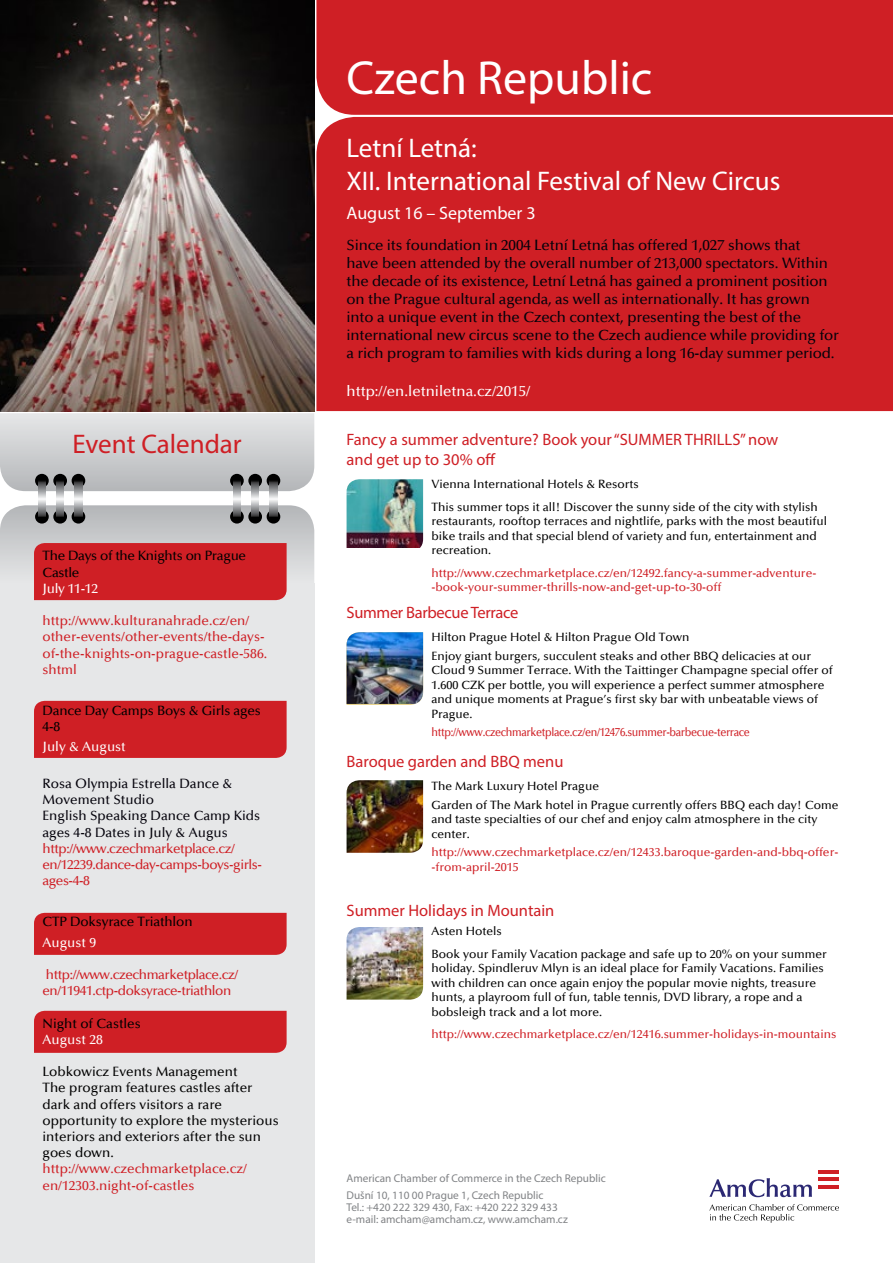
<style>
.page{position:relative;width:893px;height:1263px;background:#fff}
.page>*{position:absolute;margin:0;border:0;box-sizing:border-box;transform-origin:0 0}
.t1{font:48px "Myriad Pro";color:#fff}
.t2{font:27px/32.4px "Myriad Pro";color:#fff}
.t3{font:27px "Myriad Pro";color:#cf1f25}
.t4{font:18px "Myriad Pro";color:#fff}
.t5{font:16.5px/19.8px "Myriad Pro";color:#cf1f25}
.t6{font:16.5px "Myriad Pro";letter-spacing:-.02em;color:#cf1f25}
.t7{font:500 15px/18px "Optima";letter-spacing:-.01em;color:#04020b}
.t8{font:500 15px "Optima";color:#fff}
.t9{font:500 13.5px/16.2px "Optima";color:#000}
.t10{font:500 13.5px/16.2px "Optima";color:#cf1f25}
.t11{font:500 13.5px/16.2px "Optima";letter-spacing:-.03em;color:#cf1f25}
.t12{font:500 13.5px/16.2px "Optima";color:#04020b}
.t13{font:500 13.5px "Optima";color:#fff}
.t14{font:500 13.5px/16.2px "Optima";letter-spacing:-.02em;color:#000}
.t15{font:500 12px/14.4px "Optima";color:#000}
.t16{font:500 12px/14.4px "Optima";color:#cf1f25}
.t17{font:500 12px "Optima";letter-spacing:-.03em;color:#cf1f25;scale:.9 1}
.t18{font:11.25px/16.2px "Myriad Pro";color:#808285}
</style>
<div class="page">
<svg style="left:0;top:413px;width:314px;height:78px;background:#ced0d1"></svg>
<div style="left:0;top:583px;width:314px;height:680px;background:#e6e7e8"></div>
<svg style="left:0;top:505px;width:314px;height:95px;background:#cb7478"></svg>
<div style="left:34px;top:701px;width:253px;height:57px;background:#cf1f25"></div>
<div style="left:34px;top:913px;width:253px;height:42px;background:#cf1f25"></div>
<div style="left:316px;top:0;width:577px;height:115px;background:#cf1f25"></div>
<div style="left:34px;top:1011px;width:253px;height:42px;background:#cf1f25"></div>
<img style="left:347px;top:479px;width:76px;height:69px">
<img style="left:347px;top:780px;width:76px;height:73px">
<img style="left:347px;top:927px;width:76px;height:72px">
<img style="left:347px;top:632px;width:76px;height:72px">
<img style="left:0;top:0;width:314px;height:411px">
<div style="left:316px;top:117px;width:577px;height:294px;background:#cf1f25"></div>
<div style="left:347px;top:57px;width:350px;height:52px;background:#cf1f25"></div>
<div style="left:35px;top:474px;width:14px;height:13px;background:#000;border-radius:50%"></div>
<div style="left:35px;top:510px;width:14px;height:14px;background:#000;border-radius:50%"></div>
<svg style="left:38px;top:481px;width:8px;height:36px"></svg>
<div style="left:53px;top:474px;width:14px;height:13px;background:#000;border-radius:50%"></div>
<div style="left:53px;top:510px;width:14px;height:14px;background:#000;border-radius:50%"></div>
<svg style="left:56px;top:481px;width:8px;height:36px"></svg>
<svg style="left:72px;top:474px;width:13px;height:13px"></svg>
<svg style="left:72px;top:510px;width:13px;height:14px"></svg>
<svg style="left:75px;top:481px;width:7px;height:36px"></svg>
<div style="left:230px;top:474px;width:14px;height:13px;background:#000;border-radius:50%"></div>
<div style="left:230px;top:510px;width:14px;height:14px;background:#000;border-radius:50%"></div>
<svg style="left:233px;top:481px;width:8px;height:36px"></svg>
<div style="left:248px;top:474px;width:14px;height:13px;background:#000;border-radius:50%"></div>
<div style="left:248px;top:510px;width:14px;height:14px;background:#000;border-radius:50%"></div>
<svg style="left:251px;top:481px;width:8px;height:36px"></svg>
<svg style="left:267px;top:474px;width:13px;height:13px"></svg>
<svg style="left:267px;top:510px;width:13px;height:14px"></svg>
<svg style="left:270px;top:481px;width:7px;height:36px"></svg>
<svg style="left:709px;top:1178px;width:103px;height:19px"></svg>
<svg style="left:709px;top:1204px;width:130px;height:19px"></svg>
<hr style="left:818px;top:1170px;width:21px;height:3px;background:#cf1f25">
<hr style="left:818px;top:1177px;width:21px;height:4px;background:#cf1f25">
<hr style="left:818px;top:1185px;width:21px;height:3px;background:#cf1f25">
<h1 class="t1" style="left:347px;top:48px;width:307px">Czech Republic</h1>
<h2 class="t2" style="left:347px;top:132px;width:435px">Letní Letná:<br>XII. International Festival of New Circus</h2>
<h3 class="t4" style="left:347px;top:202px;width:191px">August 16 – September 3</h3>
<p class="t7" style="left:347px;top:236px;width:494px">Since its foundation in 2004 Letní Letná has offered 1,027 shows that<br>have been attended by the overall number of 213,000 spectators. Within the decade of its existence, Letní Letná has gained a prominent position on the Prague cultural agenda, as well as internationally. It has grown into a unique event in the Czech context, presenting the best of the international new circus scene to the Czech audience while providing for a rich program to families with kids during a long 16-day summer period.</p>
<p class="t8" style="left:347px;top:383px;width:185px">http://en.letniletna.cz/2015/</p>
<h2 class="t3" style="left:72px;top:427px;width:171px">Event Calendar</h2>
<h3 class="t5" style="left:347px;top:429px;width:433px">Fancy a summer adventure? Book your “SUMMER THRILLS” now and get up to 30% off</h3>
<p class="t15" style="left:432px;top:473px;width:388px;line-height:23px">Vienna International Hotels &amp; Resorts<br>This summer tops it all! Discover the sunny side of the city with stylish</p>
<p class="t15" style="left:432px;top:514px;width:397px">restaurants, rooftop terraces and nightlife, parks with the most beautiful bike trails and that special blend of variety and fun, entertainment and recreation.</p>
<p class="t16" style="left:432px;top:566px;width:386px">http://www.czechmarketplace.cz/en/12492.fancy-a-summer-adventure--book-your-summer-thrills-now-and-get-up-to-30-off</p>
<p class="t14" style="left:43px;top:548px;width:205px">The Days of the Knights on Prague<br>Castle</p>
<p class="t13" style="left:43px;top:581px;width:57px">July 11-12</p>
<p class="t10" style="left:43px;top:613px;width:226px">http://www.kulturanahrade.cz/en/ other-events/other-events/the-days&shy;of-the-knights-on-prague-castle-586. shtml</p>
<p class="t9" style="left:43px;top:702px;width:220px">Dance Day Camps Boys &amp; Girls ages<br>4-8</p>
<p class="t13" style="left:43px;top:739px;width:85px">July &amp; August</p>
<p class="t12" style="left:43px;top:776px;width:219px">Rosa Olympia Estrella Dance &amp;<br>Movement Studio<br>English Speaking Dance Camp Kids ages 4-8 Dates in July &amp; Augus</p>
<p class="t11" style="left:43px;top:840px;width:221px">http://www.czechmarketplace.cz/ en/12239.dance-day-camps-boys-girls&shy;ages-4-8</p>
<p class="t9" style="left:43px;top:914px;width:152px">CTP Doksyrace Triathlon</p>
<p class="t13" style="left:43px;top:934px;width:55px">August 9</p>
<p class="t11" style="left:43px;top:967px;width:197px">http://www.czechmarketplace.cz/ en/11941.ctp-doksyrace-triathlon</p>
<p class="t9" style="left:43px;top:1015px;width:100px">Night of Castles</p>
<p class="t13" style="left:43px;top:1032px;width:62px">August 28</p>
<p class="t9" style="left:43px;top:1064px;width:238px">Lobkowicz Events Management<br>The program features castles after dark and offers visitors a rare opportunity to explore the mysterious interiors and exteriors after the sun goes down.</p>
<p class="t10" style="left:43px;top:1161px;width:206px">http://www.czechmarketplace.cz/ en/12303.night-of-castles</p>
<h3 class="t6" style="left:347px;top:603px;width:173px">Summer Barbecue Terrace</h3>
<p class="t15" style="left:432px;top:628px;width:381px;line-height:18.6px">Hilton Prague Hotel &amp; Hilton Prague Old Town<br>Enjoy giant burgers, succulent steaks and other BBQ delicacies at our</p>
<p class="t15" style="left:432px;top:663px;width:403px">Cloud 9 Summer Terrace. With the Taittinger Champagne special offer of 1.600 CZK per bottle, you will experience a perfect summer atmosphere and unique moments at Prague’s first sky bar with unbeatable views of Prague.</p>
<p class="t17" style="left:432px;top:725px;width:355px">http://www.czechmarketplace.cz/en/12476.summer-barbecue-terrace</p>
<h3 class="t5" style="left:347px;top:751px;width:218px">Baroque garden and BBQ menu</h3>
<p class="t15" style="left:432px;top:777px;width:408px;line-height:18.6px">The Mark Luxury Hotel Prague<br>Garden of The Mark hotel in Prague currently offers BBQ each day! Come</p>
<p class="t15" style="left:432px;top:812px;width:387px">and taste specialties of our chef and enjoy calm atmosphere in the city center.</p>
<p class="t16" style="left:432px;top:845px;width:408px">http://www.czechmarketplace.cz/en/12433.baroque-garden-and-bbq-offer--from-april-2015</p>
<h3 class="t5" style="left:347px;top:901px;width:209px">Summer Holidays in Mountain</h3>
<p class="t15" style="left:432px;top:920px;width:397px;line-height:23px">Asten Hotels<br>Book your Family Vacation package and safe up to 20% on your summer</p>
<p class="t15" style="left:432px;top:961px;width:394px">holiday. Spindleruv Mlyn is an ideal place for Family Vacations. Families with children can once again enjoy the popular movie nights, treasure hunts, a playroom full of fun, table tennis, DVD library, a rope and a bobsleigh track and a lot more.</p>
<p class="t16" style="left:432px;top:1027px;width:406px">http://www.czechmarketplace.cz/en/12416.summer-holidays-in-mountains</p>
<p class="t18" style="left:347px;top:1170px;width:261px">American Chamber of Commerce in the Czech Republic<br>Dušní 10, 110 00 Prague 1, Czech Republic</p>
<p class="t18" style="left:347px;top:1201px;width:223px;line-height:12px">Tel.: +420 222 329 430, Fax: +420 222 329 433 e-mail: amcham@amcham.cz, www.amcham.cz</p>
</div>
